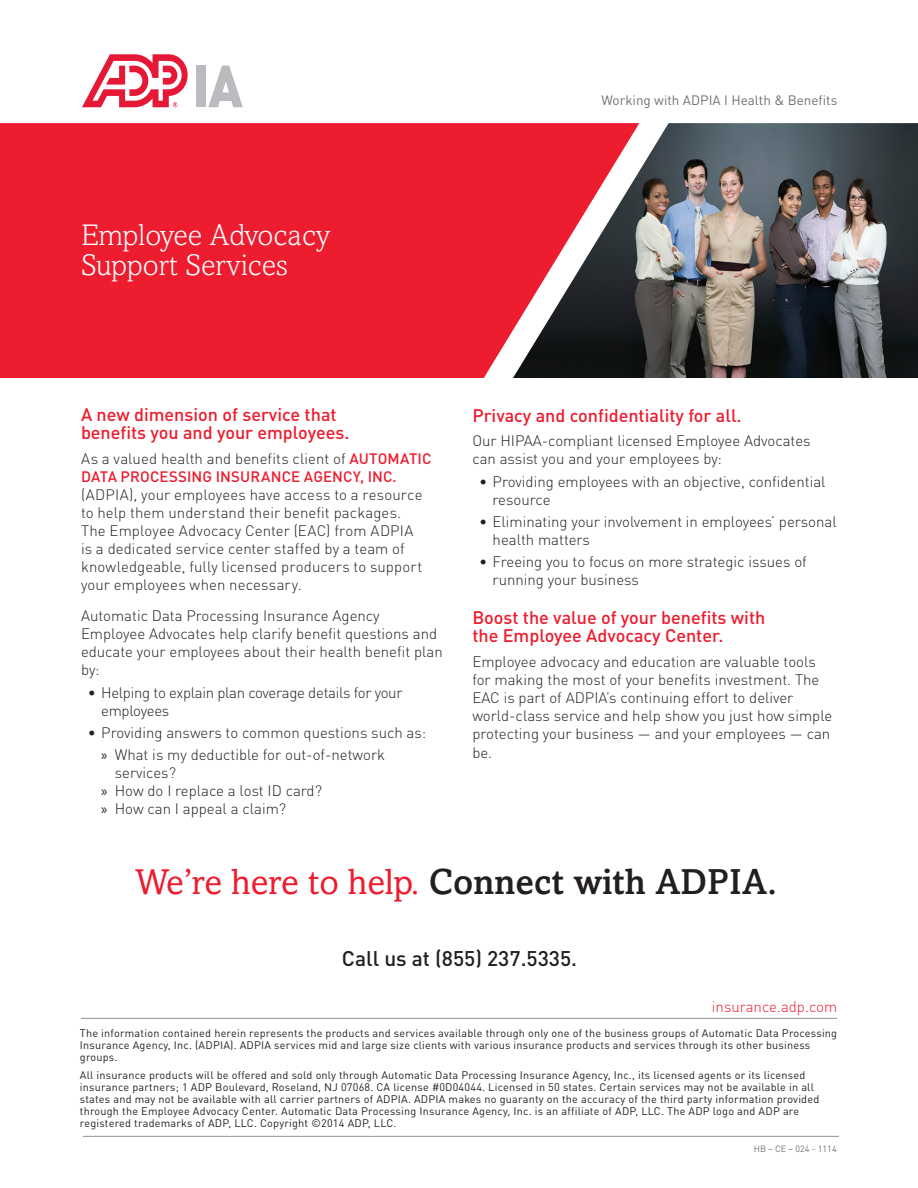
<style>
.page{position:relative;width:918px;height:1188px;background:#fff}
.page>*{position:absolute;margin:0;border:0;box-sizing:border-box;transform-origin:0 0}
.Body_-_H2_Big___Blac{font:500 36px "Amasis MT Std";color:#231f20}
.Header_-_Titile{font:300 30px "Amasis MT Std";color:#fff}
.Header_-_Titile-2{font:500 21px "DIN Pro";color:#231f20}
.Body_-_H2_Big___Blac-2{font:500 18px/18px "DINOT";color:#ed1c2e}
.Body_-_Standard{font:300 15px/18px "DINOT";color:#231f20}
.Body_-_Standard-2{font:300 15px/18px "DINOT";letter-spacing:-.02em;color:#231f20}
.Body_-_H4{font:300 15px "DIN Pro";color:#ee1b2c}
.Header_-_Titile-3{font:13.5px "DIN Pro";color:#717074}
.Address_legal{font:10.8px/12px "DIN Pro";letter-spacing:.02em;color:#231f20}
.Header_-_Titile-4{font:9px "DIN Pro";color:#717074}
.s1{font-weight:500;color:#ed1c2e}
.s2{font-family:"Myriad Pro";font-weight:400}
.s3{font-weight:400;color:#ed1c2e}
</style>
<div class="page">
<img style="left:639px;top:123px;width:279px;height:255px">
<svg style="left:0;top:123px;width:639px;height:255px;background:#dd2535"></svg>
<hr style="left:81px;top:1018px;width:756px;height:1px;background:#919295">
<hr style="left:83px;top:1136px;width:756px;height:1px;background:#919295">
<svg style="left:82px;top:54px;width:106px;height:53px"></svg>
<div style="left:196px;top:66px;width:9px;height:41px;background:#babbbe"></div>
<svg style="left:208px;top:66px;width:35px;height:41px"></svg>
<p class="Header_-_Titile" style="left:81px;top:217px;width:251px">Employee Advocacy</p>
<p class="Header_-_Titile" style="left:81px;top:247px;width:209px">Support Services</p>
<p class="Header_-_Titile-3" style="left:602px;top:89px;width:237px">Working with ADPIA I Health &amp; Benefits</p>
<p class="Body_-_H2_Big___Blac-2" style="left:81px;top:405px;width:270px">A new dimension of service that benefits you and your employees.</p>
<p class="Body_-_Standard" style="left:81px;top:449px;width:352px">As a valued health and benefits client of <span class="s1">AUTOMATIC DATA PROCESSING INSURANCE AGENCY, INC. </span>(ADPIA), your employees have access to a resource to help them understand their benefit packages.<br>The Employee Advocacy Center (EAC) from ADPIA<br>is a dedicated service center staffed by a team of knowledgeable, fully licensed producers to support your employees when necessary.</p>
<p class="Body_-_Standard" style="left:81px;top:607px;width:363px">Automatic Data Processing Insurance Agency Employee Advocates help clarify benefit questions and educate your employees about their health benefit plan by:</p>
<p class="Body_-_Standard-2" style="left:101px;top:683px;width:303px;text-indent:-14px">• Helping to explain plan coverage details for your employees</p>
<p class="Body_-_Standard" style="left:88px;top:723px;width:340px">• Providing answers to common questions such as:</p>
<p class="Body_-_Standard" style="left:115px;top:746px;width:272px;text-indent:-14px"><span class="s2">»</span> What is my deductible for out-of-network services?</p>
<p class="Body_-_Standard" style="left:101px;top:782px;width:222px"><span class="s2">»</span> How do I replace a lost ID card?</p>
<p class="Body_-_Standard" style="left:101px;top:800px;width:186px"><span class="s2">»</span> How can I appeal a claim?</p>
<p class="Body_-_H2_Big___Blac-2" style="left:472px;top:406px;width:271px">Privacy and confidentiality for all.</p>
<p class="Body_-_Standard" style="left:472px;top:432px;width:340px">Our HIPAA-compliant licensed Employee Advocates can assist you and your employees by:</p>
<p class="Body_-_Standard" style="left:493px;top:472px;width:334px;text-indent:-14px">• Providing employees with an objective, confidential resource</p>
<p class="Body_-_Standard" style="left:493px;top:513px;width:346px;text-indent:-14px">• Eliminating your involvement in employees’ personal health matters</p>
<p class="Body_-_Standard" style="left:493px;top:553px;width:316px;text-indent:-14px">• Freeing you to focus on more strategic issues of running your business</p>
<p class="Body_-_H2_Big___Blac-2" style="left:472px;top:608px;width:295px">Boost the value of your benefits with the Employee Advocacy Center.</p>
<p class="Body_-_Standard" style="left:472px;top:652px;width:361px">Employee advocacy and education are valuable tools for making the most of your benefits investment. The EAC is part of ADPIA’s continuing effort to deliver world-class service and help show you just how simple protecting your business — and your employees — can be.</p>
<p class="Body_-_H2_Big___Blac" style="left:135px;top:860px;width:644px"><span class="s3">We’re here to help.</span> Connect with ADPIA.</p>
<p class="Header_-_Titile-2" style="left:342px;top:942px;width:237px">Call us at (855) 237.5335.</p>
<p class="Body_-_H4" style="left:712px;top:995px;width:127px">insurance.adp.com</p>
<p class="Address_legal" style="left:80px;top:1026px;width:759px">The information contained herein represents the products and services available through only one of the business groups of Automatic Data Processing<br>Insurance Agency, Inc. (ADPIA). ADPIA services mid and large size clients with various insurance products and services through its other business groups.</p>
<p class="Address_legal" style="left:80px;top:1068px;width:741px">All insurance products will be offered and sold only through Automatic Data Processing Insurance Agency, Inc., its licensed agents or its licensed insurance partners; 1 ADP Boulevard, Roseland, NJ 07068. CA license #0D04044. Licensed in 50 states. Certain services may not be available in all states and may not be available with all carrier partners of ADPIA. ADPIA makes no guaranty on the accuracy of the third party information provided through the Employee Advocacy Center. Automatic Data Processing Insurance Agency, Inc. is an affiliate of ADP, LLC. The ADP logo and ADP are registered trademarks of ADP, LLC. Copyright ©2014 ADP, LLC.</p>
<p class="Header_-_Titile-4" style="left:754px;top:1142px;width:84px">HB – CE – 024 - 1114</p>
</div>
